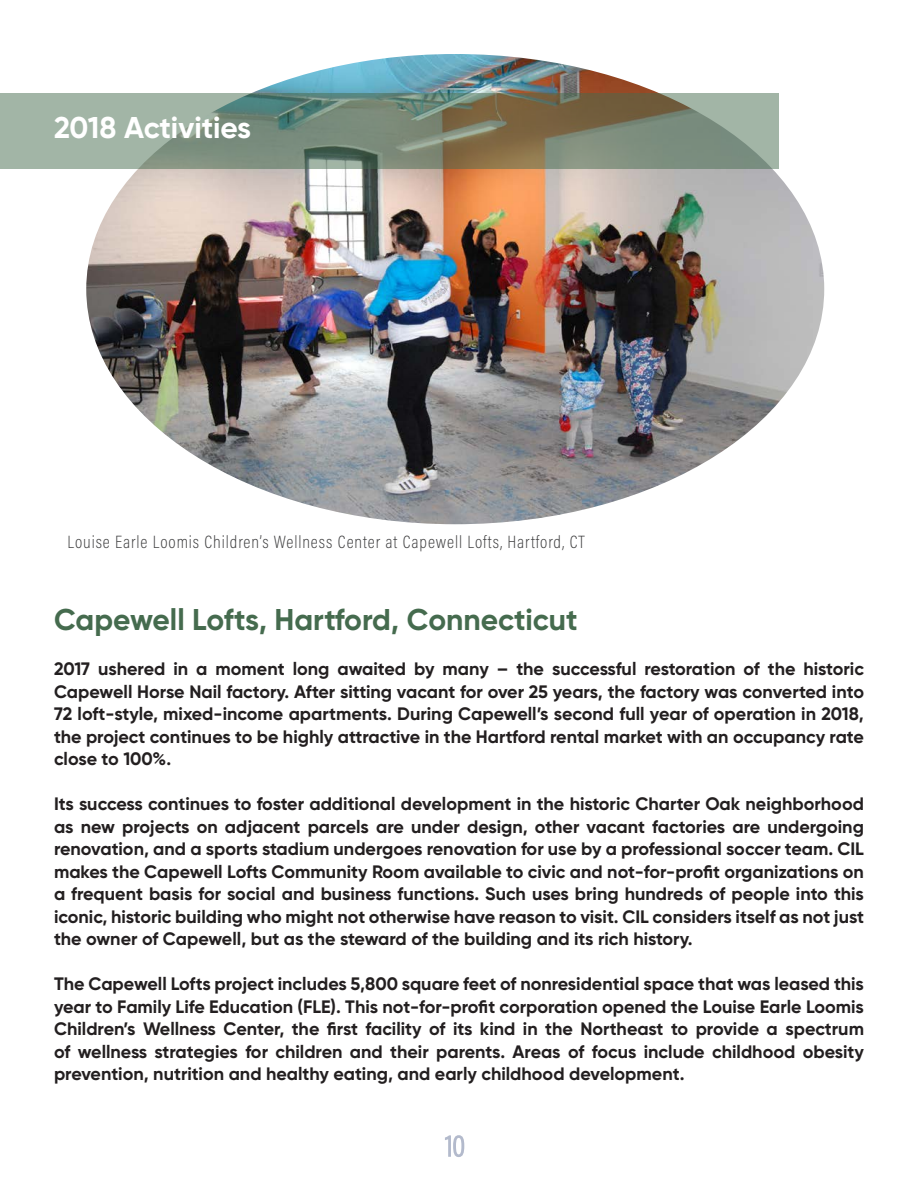
<style>
.page{position:relative;width:918px;height:1188px;background:#fff}
.page>*{position:absolute;margin:0;border:0;box-sizing:border-box;transform-origin:0 0}
.t1{font:700 30px "Gilroy";color:#456b4e}
.t2{font:700 30px "Gilroy";letter-spacing:-.005em;color:#fff}
.t3{font:700 18px/22.5px "Gilroy";color:#231f20;text-align:justify}
.t4{font:200 18px "Acumin Pro Cond";letter-spacing:.05em;color:#3e3e3f}
</style>
<div class="page">
<svg style="left:445px;top:1135px;width:20px;height:22px"></svg>
<img style="left:86px;top:54px;width:738px;height:470px">
<svg style="left:0;top:93px;width:779px;height:75px;background:#84917e"></svg>
<p class="t2" style="left:54px;top:108px;width:199px">2018 Activities</p>
<p class="t4" style="left:68px;top:530px;width:519px">Louise Earle Loomis Children’s Wellness Center at Capewell Lofts, Hartford, CT</p>
<p class="t1" style="left:54px;top:601px;width:525px">Capewell Lofts, Hartford, Connecticut</p>
<p class="t3" style="left:54px;top:658px;width:812px">2017 ushered in a moment long awaited by many – the successful restoration of the historic Capewell Horse Nail factory. After sitting vacant for over 25 years, the factory was converted into 72 loft-style, mixed-income apartments. During Capewell’s second full year of operation in 2018, the project continues to be highly attractive in the Hartford rental market with an occupancy rate close to 100%.</p>
<p class="t3" style="left:54px;top:793px;width:812px">Its success continues to foster additional development in the historic Charter Oak neighborhood as new projects on adjacent parcels are under design, other vacant factories are undergoing renovation, and a sports stadium undergoes renovation for use by a professional soccer team. CIL makes the Capewell Lofts Community Room available to civic and not-for-profit organizations on a frequent basis for social and business functions. Such uses bring hundreds of people into this iconic, historic building who might not otherwise have reason to visit. CIL considers itself as not just the owner of Capewell, but as the steward of the building and its rich history.</p>
<p class="t3" style="left:54px;top:973px;width:812px">The Capewell Lofts project includes 5,800 square feet of nonresidential space that was leased this year to Family Life Education (FLE). This not-for-profit corporation opened the Louise Earle Loomis Children’s Wellness Center, the first facility of its kind in the Northeast to provide a spectrum of wellness strategies for children and their parents. Areas of focus include childhood obesity prevention, nutrition and healthy eating, and early childhood development.</p>
</div>
